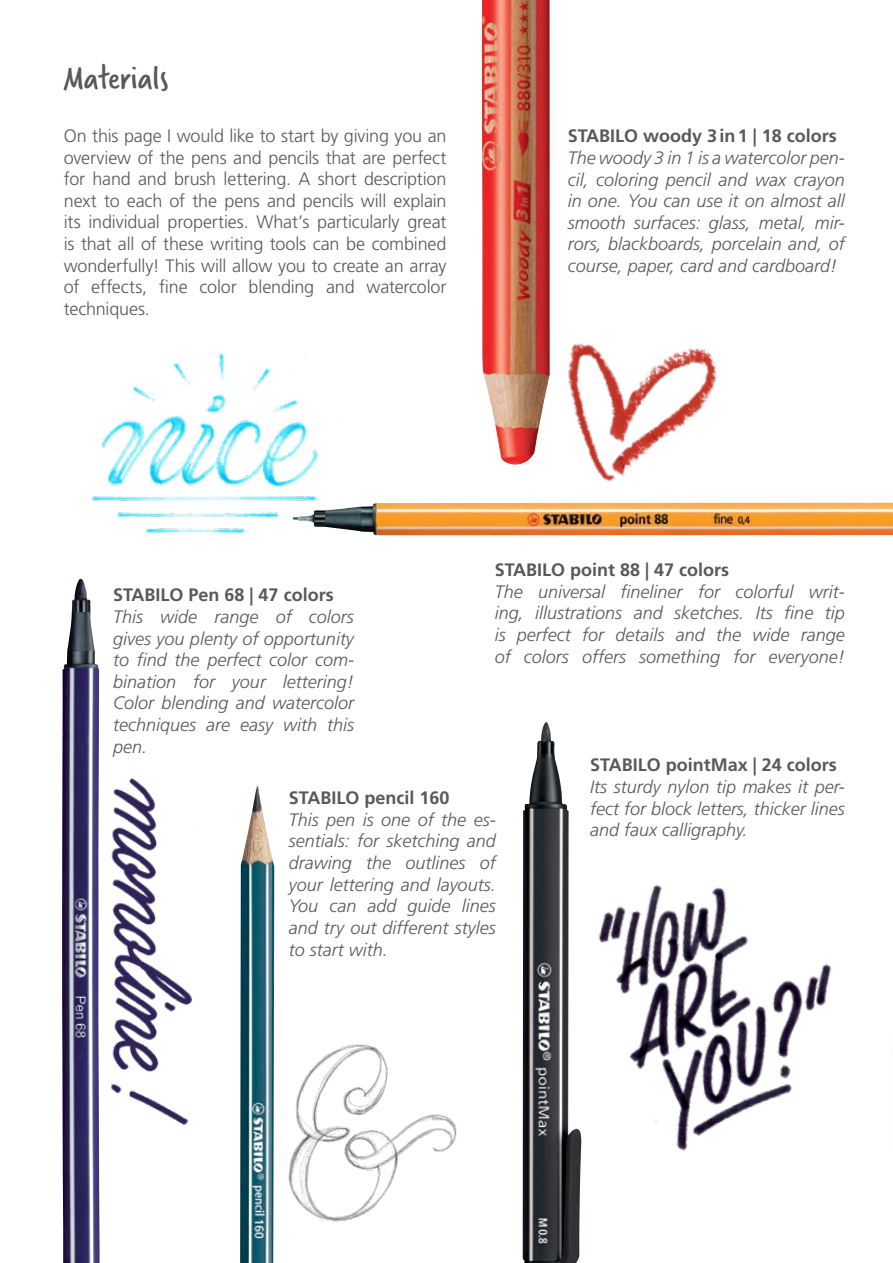
<style>
.page{position:relative;width:893px;height:1263px;background:#fff}
.page>*{position:absolute;margin:0;border:0;box-sizing:border-box;transform-origin:0 0}
.t1{font:36px "Verveine Corp";color:#58595b}
.t2{font:italic 300 18px/21.6px "Frutiger LT Std";color:#58595b;text-align:justify}
.t3{font:300 18px/21.6px "Frutiger LT Std";letter-spacing:-.01em;color:#58595b;text-align:justify}
.t4{font:700 18px "Frutiger LT Std";color:#58595b}
</style>
<div class="page">
<img style="left:62px;top:579px;width:38px;height:684px">
<img style="left:523px;top:722px;width:58px;height:541px">
<img style="left:355px;top:503px;width:538px;height:32px">
<img style="left:240px;top:786px;width:34px;height:477px">
<img style="left:288px;top:1044px;width:169px;height:179px">
<img style="left:489px;top:343px;width:271px;height:193px">
<img style="left:83px;top:765px;width:112px;height:368px">
<img style="left:580px;top:851px;width:252px;height:320px">
<img style="left:91px;top:353px;width:264px;height:180px">
<img style="left:482px;top:0;width:68px;height:465px">
<h1 class="t1" style="left:64px;top:53px;width:106px">Materials</h1>
<p class="t3" style="left:64px;top:125px;width:384px">On this page I would like to start by giving you an overview of the pens and pencils that are perfect for hand and brush lettering. A short description next to each of the pens and pencils will explain its individual properties. What’s particularly great is that all of these writing tools can be combined wonderfully! This will allow you to create an array of effects, fine color blending and watercolor techniques.</p>
<p class="t4" style="left:568px;top:125px;width:271px">STABILO woody 3in1 | 18 colors</p>
<p class="t2" style="left:568px;top:147px;width:279px">The woody 3 in 1 is a watercolor pen&shy;cil, coloring pencil and wax crayon in one. You can use it on almost all smooth surfaces: glass, metal, mir&shy;rors, blackboards, porcelain and, of course, paper, card and cardboard!</p>
<p class="t4" style="left:495px;top:559px;width:236px">STABILO point 88 | 47 colors</p>
<p class="t2" style="left:495px;top:581px;width:352px">The universal fineliner for colorful writ&shy;ing, illustrations and sketches. Its fine tip is perfect for details and the wide range of colors offers something for everyone!</p>
<p class="t4" style="left:113px;top:584px;width:222px">STABILO Pen 68 | 47 colors</p>
<p class="t2" style="left:113px;top:606px;width:242px">This wide range of colors gives you plenty of opportunity to find the perfect color com&shy;bination for your lettering!<br>Color blending and watercolor techniques are easy with this pen.</p>
<p class="t4" style="left:590px;top:754px;width:248px">STABILO pointMax | 24 colors</p>
<p class="t2" style="left:590px;top:776px;width:256px">Its sturdy nylon tip makes it per&shy;fect for block letters, thicker lines and faux calligraphy.</p>
<p class="t4" style="left:289px;top:787px;width:162px">STABILO pencil 160</p>
<p class="t2" style="left:289px;top:809px;width:208px">This pen is one of the es&shy;sentials: for sketching and drawing the outlines of your lettering and layouts.<br>You can add guide lines and try out different styles to start with.</p>
</div>
